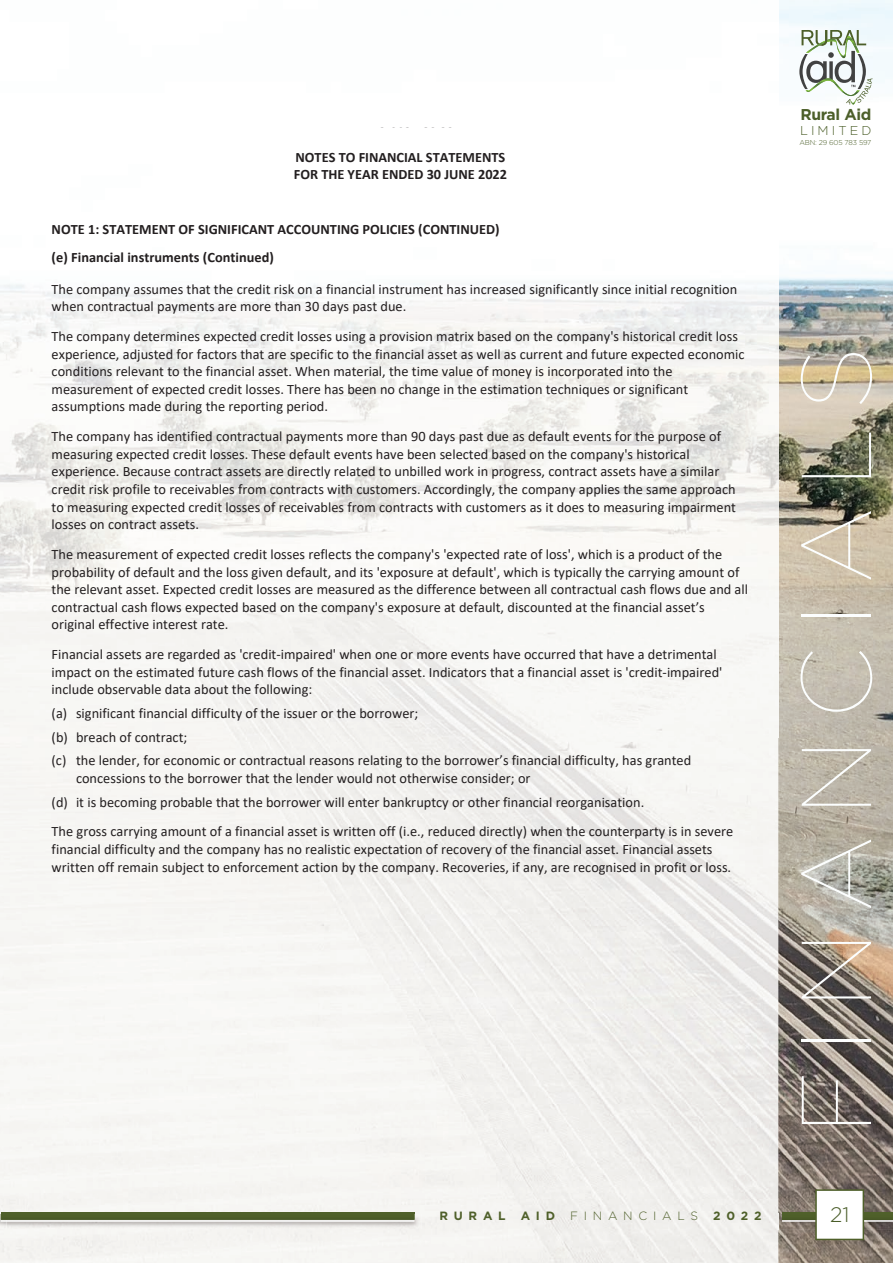
<style>
.page{position:relative;width:893px;height:1263px;background:#fff}
.page>*{position:absolute;margin:0;border:0;box-sizing:border-box;transform-origin:0 0}
.t1{font:100 99px "Gotham";letter-spacing:.2em;color:#fcfefe}
.t2{font:300 21px "Gotham";color:#4a5d29}
.t3{font:700 15.6px "Gotham";letter-spacing:-.02em;color:#4c5f2a}
.t4{font:14.4px/17.5px "Calibri";color:#231f20}
.t5{font:700 14.4px/17.5px "Calibri";color:#231f20}
.t6{font:300 12.75px "Gotham";letter-spacing:.24em;color:#4c5f2a}
.t7{font:700 12px "Gotham";letter-spacing:.48em;color:#4f602a}
.t8{font:300 12px "Gotham";letter-spacing:.48em;color:#4f602a}
.t9{font:300 7.05px "Gotham";letter-spacing:-.02em;color:#4c5f2a}
</style>
<div class="page">
<img style="left:778px;top:0;width:115px;height:1229px">
<img style="left:0;top:282px;width:778px;height:454px">
<img style="left:0;top:736px;width:778px;height:527px">
<div style="left:1px;top:1212px;width:413px;height:8px;background:#4f602a"></div>
<div style="left:782px;top:1212px;width:111px;height:8px;background:#4f602a"></div>
<img style="left:0;top:1214px;width:421px;height:15px">
<img style="left:0;top:1214px;width:7px;height:14px">
<img style="left:1px;top:1214px;width:413px;height:6px">
<hr style="left:1px;top:1220px;width:413px;height:2px;background:#fff">
<svg style="left:776px;top:1214px;width:2px;height:15px"></svg>
<hr style="left:782px;top:1220px;width:111px;height:2px;background:#fff">
<svg style="left:815px;top:1189px;width:49px;height:51px"></svg>
<svg style="left:799px;top:21px;width:73px;height:85px"></svg>
<p class="t5" style="left:294px;top:148px;width:215px">NOTES TO FINANCIAL STATEMENTS<br>FOR THE YEAR ENDED 30 JUNE 2022</p>
<p class="t5" style="left:52px;top:215px;width:449px;line-height:28px">NOTE 1: STATEMENT OF SIGNIFICANT ACCOUNTING POLICIES (CONTINUED) (e) Financial instruments (Continued)</p>
<p class="t4" style="left:52px;top:280px;width:687px">The company assumes that the credit risk on a financial instrument has increased significantly since initial recognition when contractual payments are more than 30 days past due.</p>
<p class="t4" style="left:52px;top:327px;width:694px">The company determines expected credit losses using a provision matrix based on the company's historical credit loss experience, adjusted for factors that are specific to the financial asset as well as current and future expected economic conditions relevant to the financial asset. When material, the time value of money is incorporated into the measurement of expected credit losses. There has been no change in the estimation techniques or significant assumptions made during the reporting period.</p>
<p class="t4" style="left:52px;top:427px;width:686px">The company has identified contractual payments more than 90 days past due as default events for the purpose of measuring expected credit losses. These default events have been selected based on the company's historical experience. Because contract assets are directly related to unbilled work in progress, contract assets have a similar credit risk profile to receivables from contracts with customers. Accordingly, the company applies the same approach to measuring expected credit losses of receivables from contracts with customers as it does to measuring impairment losses on contract assets.</p>
<p class="t4" style="left:52px;top:545px;width:698px">The measurement of expected credit losses reflects the company's 'expected rate of loss', which is a product of the probability of default and the loss given default, and its 'exposure at default', which is typically the carrying amount of the relevant asset. Expected credit losses are measured as the difference between all contractual cash flows due and all contractual cash flows expected based on the company's exposure at default, discounted at the financial asset’s original effective interest rate.</p>
<p class="t4" style="left:52px;top:645px;width:672px">Financial assets are regarded as 'credit-impaired' when one or more events have occurred that have a detrimental impact on the estimated future cash flows of the financial asset. Indicators that a financial asset is 'credit-impaired' include observable data about the following:</p>
<p class="t4" style="left:52px;top:701px;width:641px;line-height:23.7px">(a) significant financial difficulty of the issuer or the borrower;<br>(b) breach of contract;<br>(c) the lender, for economic or contractual reasons relating to the borrower’s financial difficulty, has granted</p>
<p class="t4" style="left:52px;top:766px;width:594px;line-height:23.7px;text-indent:24px">concessions to the borrower that the lender would not otherwise consider; or<br>(d) it is becoming probable that the borrower will enter bankruptcy or other financial reorganisation.</p>
<p class="t4" style="left:52px;top:822px;width:683px">The gross carrying amount of a financial asset is written off (i.e., reduced directly) when the counterparty is in severe financial difficulty and the company has no realistic expectation of recovery of the financial asset. Financial assets written off remain subject to enforcement action by the company. Recoveries, if any, are recognised in profit or loss.</p>
<p class="t3" style="left:800px;top:105px;width:73px">Rural Aid</p>
<p class="t6" style="left:800px;top:123px;width:73px">LIMITED</p>
<p class="t9" style="left:799px;top:138px;width:74px">ABN: 29 605 783 597</p>
<h1 class="t1" style="left:783px;top:1134px;width:789px;rotate:-90deg">FINANCIALS</h1>
<p class="t7" style="left:439px;top:1209px;width:68px">RURAL</p>
<p class="t7" style="left:521px;top:1209px;width:36px">AID</p>
<p class="t8" style="left:570px;top:1209px;width:129px">FINANCIALS</p>
<p class="t7" style="left:713px;top:1209px;width:50px">2022</p>
<h2 class="t2" style="left:830px;top:1203px;width:21px">21</h2>
</div>
